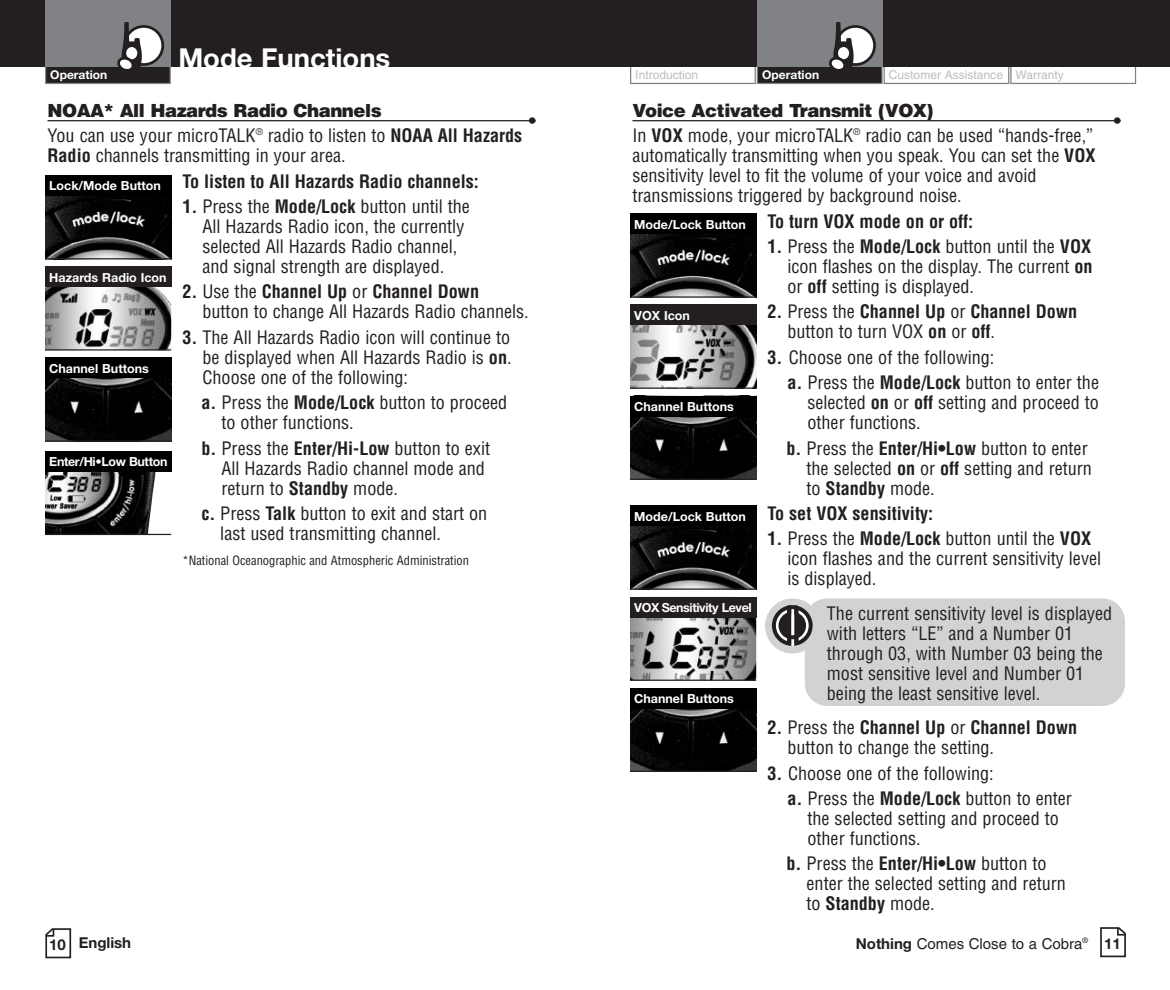
<style>
.page{position:relative;width:1170px;height:990px;background:#fff}
.page>*{position:absolute;margin:0;border:0;box-sizing:border-box;transform-origin:0 0}
.t1{font:700 27.5px "Helvetica Neue";color:#fff}
.t2{font:condensed 18px/20px "Helvetica";color:#231f20}
.t3{font:700 condensed 18px "Helvetica";color:#231f20}
.t4{font:900 18px "Helvetica";letter-spacing:-.025em;color:#231f20}
.t5{font:700 18px "Helvetica Neue";color:#231f20}
.t6{font:15px "Helvetica";color:#231f20}
.t7{font:700 15px "Helvetica Neue";color:#231f20}
.t8{font:700 12.5px "Helvetica Neue";color:#fff}
.t9{font:condensed 12.5px "Helvetica";color:#231f20}
.t10{font:700 12.5px "Helvetica Neue";letter-spacing:-.03em;color:#fff}
.t11{font:12px "Helvetica";color:#bcbdc0}
.t12{font:700 12px "Helvetica Neue";color:#fff}
.t13{font:7.5px "Helvetica";color:#231f20}
.s1{font-weight:700}
.s2{font-family:"Helvetica Neue";font-weight:700}
</style>
<div class="page">
<div style="left:805px;top:598px;width:320px;height:108px;background:#d1d2d4;border-radius:22px"></div>
<div style="left:765px;top:598px;width:55px;height:56px;background:#d1d2d4;border-radius:50%"></div>
<svg style="left:770px;top:603px;width:43px;height:45px"></svg>
<div style="left:1010px;top:65px;width:126px;height:19px;border:1px solid #808285"></div>
<div style="left:884px;top:65px;width:125px;height:19px;border:1px solid #808285"></div>
<div style="left:630px;top:65px;width:126px;height:19px;border:1px solid #808285"></div>
<div style="left:585px;top:0;width:585px;height:68px;background:#231f20"></div>
<div style="left:757px;top:66px;width:125px;height:17px;background:#231f20"></div>
<div style="left:757px;top:65px;width:126px;height:19px;border:1px solid #808285"></div>
<div style="left:757px;top:0;width:126px;height:67px;background:#808285"></div>
<div style="left:836px;top:26px;width:39px;height:39px;background:#fff;border-radius:50%"></div>
<div style="left:835px;top:25px;width:41px;height:41px;border:3px solid #231f20;border-radius:50%"></div>
<svg style="left:829px;top:22px;width:25px;height:47px"></svg>
<hr style="left:632px;top:120px;width:489px;height:1px;background:#231f20">
<svg style="left:45px;top:928px;width:27px;height:30px"></svg>
<div style="left:0;top:0;width:585px;height:68px;background:#231f20"></div>
<div style="left:46px;top:66px;width:124px;height:17px;background:#231f20"></div>
<div style="left:45px;top:65px;width:126px;height:19px;border:1px solid #808285"></div>
<div style="left:45px;top:0;width:126px;height:67px;background:#808285"></div>
<div style="left:125px;top:26px;width:38px;height:39px;background:#fff;border-radius:50%"></div>
<div style="left:123px;top:25px;width:41px;height:41px;border:3px solid #231f20;border-radius:50%"></div>
<svg style="left:117px;top:22px;width:25px;height:47px"></svg>
<svg style="left:1100px;top:927px;width:26px;height:30px"></svg>
<hr style="left:48px;top:120px;width:488px;height:1px;background:#231f20">
<img style="left:45px;top:287px;width:126px;height:62px">
<div style="left:45px;top:267px;width:126px;height:20px;background:#231f20"></div>
<hr style="left:45px;top:349px;width:126px;height:2px;background:#231f20">
<img style="left:45px;top:378px;width:126px;height:62px">
<div style="left:45px;top:358px;width:126px;height:20px;background:#000"></div>
<hr style="left:45px;top:440px;width:126px;height:2px;background:#231f20">
<img style="left:45px;top:196px;width:126px;height:62px">
<div style="left:45px;top:176px;width:126px;height:20px;background:#000"></div>
<hr style="left:45px;top:258px;width:126px;height:1px;background:#231f20">
<img style="left:630px;top:617px;width:126px;height:63px">
<div style="left:630px;top:597px;width:126px;height:20px;background:#231f20"></div>
<hr style="left:630px;top:680px;width:126px;height:1px;background:#231f20">
<img style="left:630px;top:526px;width:126px;height:62px">
<div style="left:630px;top:506px;width:126px;height:20px;background:#000"></div>
<hr style="left:630px;top:588px;width:126px;height:2px;background:#231f20">
<img style="left:630px;top:708px;width:126px;height:63px">
<div style="left:630px;top:688px;width:126px;height:20px;background:#000"></div>
<hr style="left:630px;top:771px;width:126px;height:1px;background:#231f20">
<img style="left:630px;top:325px;width:126px;height:63px">
<div style="left:630px;top:305px;width:126px;height:20px;background:#231f20"></div>
<hr style="left:630px;top:388px;width:126px;height:1px;background:#231f20">
<img style="left:630px;top:234px;width:126px;height:62px">
<div style="left:630px;top:214px;width:126px;height:20px;background:#000"></div>
<hr style="left:630px;top:296px;width:126px;height:2px;background:#231f20">
<img style="left:630px;top:416px;width:126px;height:63px">
<div style="left:630px;top:396px;width:126px;height:20px;background:#000"></div>
<hr style="left:630px;top:479px;width:126px;height:1px;background:#231f20">
<img style="left:45px;top:471px;width:112px;height:63px">
<div style="left:45px;top:451px;width:126px;height:20px;background:#000"></div>
<hr style="left:45px;top:534px;width:126px;height:1px;background:#231f20">
<p class="t12" style="left:50px;top:71px;width:59px">Operation</p>
<h1 class="t1" style="left:178px;top:48px;width:214px">Mode Functions</h1>
<p class="t4" style="left:48px;top:104px;width:336px">NOAA* All Hazards Radio Channels</p>
<p class="t5" style="left:528px;top:115px;width:11px">•</p>
<p class="t2" style="left:48px;top:126px;width:476px">You can use your microTALK<sup>®</sup> radio to listen to <span class="s1">NOAA All Hazards<br>Radio</span> channels transmitting in your area.</p>
<p class="t3" style="left:182px;top:171px;width:298px">To listen to All Hazards Radio channels:</p>
<p class="t2" style="left:202px;top:197px;width:269px;text-indent:-20px"><span class="s1">1.</span> Press the <span class="s1">Mode/Lock</span> button until the All Hazards Radio icon, the currently selected All Hazards Radio channel, and signal strength are displayed.</p>
<p class="t2" style="left:202px;top:282px;width:328px;text-indent:-20px"><span class="s1">2.</span> Use the <span class="s1">Channel Up</span> or <span class="s1">Channel Down </span>button to change All Hazards Radio channels.</p>
<p class="t2" style="left:202px;top:328px;width:311px;text-align:justify;text-indent:-20px"><span class="s1">3.</span> The All Hazards Radio icon will continue to be displayed when All Hazards Radio is <span class="s1">on</span>.<br>Choose one of the following:</p>
<p class="t2" style="left:222px;top:393px;width:287px;text-indent:-20px"><span class="s1">a.</span> Press the <span class="s1">Mode/Lock</span> button to proceed to other functions.</p>
<p class="t2" style="left:222px;top:438px;width:270px;text-indent:-20px"><span class="s1">b.</span> Press the <span class="s1">Enter/Hi-Low</span> button to exit<br>All Hazards Radio channel mode and return to <span class="s1">Standby</span> mode.</p>
<p class="t2" style="left:220px;top:504px;width:269px;text-indent:-19px"><span class="s1">c.</span> Press <span class="s1">Talk</span> button to exit and start on last used transmitting channel.</p>
<p class="t9" style="left:182px;top:554px;width:288px">*National Oceanographic and Atmospheric Administration</p>
<p class="t8" style="left:49px;top:182px;width:113px">Lock/Mode Button</p>
<p class="t8" style="left:49px;top:273px;width:119px">Hazards Radio Icon</p>
<p class="t8" style="left:49px;top:364px;width:101px">Channel Buttons</p>
<p class="t10" style="left:49px;top:457px;width:120px">Enter/Hi•Low Button</p>
<p class="t7" style="left:49px;top:937px;width:83px">10 English</p>
<p class="t11" style="left:635px;top:71px;width:64px">Introduction</p>
<p class="t12" style="left:762px;top:71px;width:59px">Operation</p>
<p class="t11" style="left:889px;top:71px;width:177px">Customer Assistance Warranty</p>
<p class="t4" style="left:632px;top:104px;width:303px">Voice Activated Transmit (VOX)</p>
<p class="t5" style="left:1113px;top:115px;width:11px">•</p>
<p class="t2" style="left:632px;top:126px;width:465px">In <span class="s1">VOX</span> mode, your microTALK<sup>®</sup> radio can be used “hands-free,” automatically transmitting when you speak. You can set the <span class="s1">VOX </span>sensitivity level to fit the volume of your voice and avoid transmissions triggered by background noise.</p>
<p class="t3" style="left:768px;top:211px;width:207px">To turn VOX mode on or off:</p>
<p class="t2" style="left:788px;top:237px;width:307px;text-align:justify;text-indent:-20px"><span class="s1">1.</span> Press the <span class="s1">Mode/Lock</span> button until the <span class="s1">VOX </span>icon flashes on the display. The current <span class="s1">on </span>or <span class="s1">off</span> setting is displayed.</p>
<p class="t2" style="left:788px;top:302px;width:291px;text-indent:-20px"><span class="s1">2.</span> Press the <span class="s1">Channel Up</span> or <span class="s1">Channel Down </span>button to turn VOX <span class="s1">on</span> or <span class="s1">off</span>.</p>
<p class="t2" style="left:787px;top:345px;width:313px;line-height:25.5px;text-indent:-20px"><span class="s1">3.</span> Choose one of the following:<br><span class="s1">a.</span> Press the <span class="s1">Mode/Lock</span> button to enter the</p>
<p class="t2" style="left:807px;top:393px;width:293px">selected <span class="s1">on</span> or <span class="s1">off</span> setting and proceed to other functions.</p>
<p class="t2" style="left:807px;top:438px;width:287px;text-indent:-20px"><span class="s1">b.</span> Press the <span class="s1">Enter/Hi•Low</span> button to enter the selected <span class="s1">on</span> or <span class="s1">off</span> setting and return to <span class="s1">Standby</span> mode.</p>
<p class="t3" style="left:768px;top:503px;width:167px">To set VOX sensitivity:</p>
<p class="t2" style="left:788px;top:529px;width:315px;text-indent:-20px"><span class="s1">1.</span> Press the <span class="s1">Mode/Lock</span> button until the <span class="s1">VOX </span>icon flashes and the current sensitivity level is displayed.</p>
<p class="t2" style="left:827px;top:604px;width:287px">The current sensitivity level is displayed with letters “LE” and a Number 01 through 03, with Number 03 being the most sensitive level and Number 01 being the least sensitive level.</p>
<p class="t2" style="left:788px;top:718px;width:291px;text-indent:-20px"><span class="s1">2.</span> Press the <span class="s1">Channel Up</span> or <span class="s1">Channel Down </span>button to change the setting.</p>
<p class="t2" style="left:787px;top:761px;width:286px;line-height:25.5px;text-indent:-20px"><span class="s1">3.</span> Choose one of the following:<br><span class="s1">a.</span> Press the <span class="s1">Mode/Lock</span> button to enter</p>
<p class="t2" style="left:807px;top:809px;width:253px">the selected setting and proceed to other functions.</p>
<p class="t2" style="left:807px;top:854px;width:261px;text-indent:-20px"><span class="s1">b.</span> Press the <span class="s1">Enter/Hi•Low</span> button to enter the selected setting and return to <span class="s1">Standby</span> mode.</p>
<p class="t8" style="left:634px;top:220px;width:113px">Mode/Lock Button</p>
<p class="t8" style="left:634px;top:311px;width:57px">VOX Icon</p>
<p class="t8" style="left:634px;top:402px;width:101px">Channel Buttons</p>
<p class="t8" style="left:634px;top:512px;width:113px">Mode/Lock Button</p>
<p class="t10" style="left:634px;top:603px;width:119px">VOX Sensitivity Level</p>
<p class="t8" style="left:634px;top:694px;width:101px">Channel Buttons</p>
<p class="t6" style="left:856px;top:938px;width:228px"><span class="s2">Nothing</span> Comes Close to a Cobra</p>
<p class="t7" style="left:1104px;top:938px;width:18px">11</p>
<p class="t13" style="left:1082px;top:938px;width:7px">®</p>
</div>
